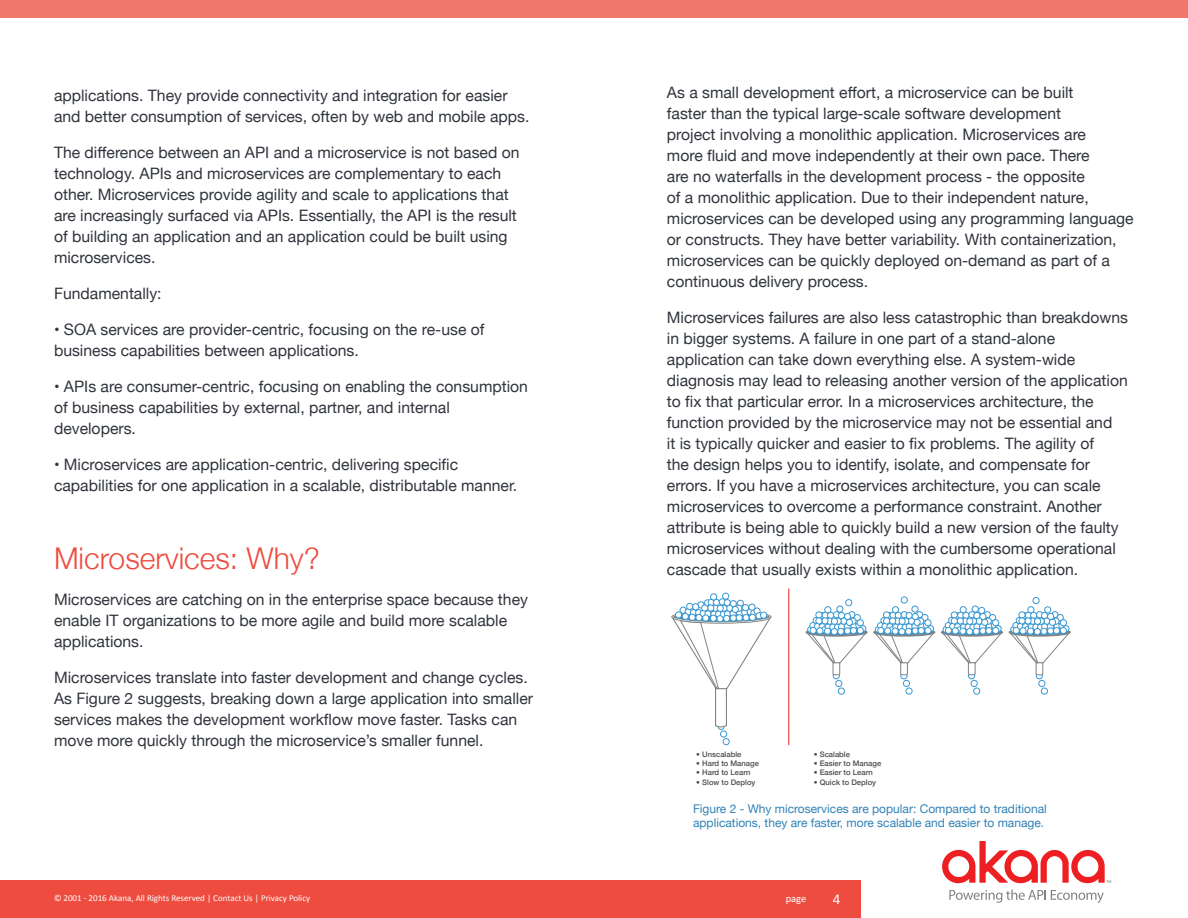
<style>
.page{position:relative;width:1188px;height:918px;background:#fff}
.page>*{position:absolute;margin:0;border:0;box-sizing:border-box;transform-origin:0 0}
.t1{font:300 30px "Helvetica Neue";color:#ed4c3f}
.t2{font:15.75px/21px "Helvetica Neue";color:#30343c}
.t3{font:15px "Calibri";color:#fff}
.Heading_2{font:12px/13.8px "Helvetica Neue";color:#3182b5}
.t4{font:10.5px "Calibri";color:#fff}
.t5{font:9px "Calibri";color:#fff}
.t6{font:500 7.65px "Helvetica Neue";color:#4b4c4d}
</style>
<div class="page">
<div style="left:0;top:880px;width:861px;height:38px;background:#ed4c3f"></div>
<svg style="left:942px;top:841px;width:169px;height:42px"></svg>
<svg style="left:949px;top:889px;width:155px;height:14px"></svg>
<div style="left:0;top:0;width:1188px;height:18px;background:#f1776d"></div>
<svg style="left:671px;top:593px;width:101px;height:152px"></svg>
<div style="left:701px;top:605px;width:7px;height:6px;border:1px solid #3897d2;border-radius:50%"></div>
<hr style="left:789px;top:589px;width:1px;height:156px;background:#ee1f23">
<svg style="left:805px;top:597px;width:130px;height:98px"></svg>
<div style="left:883px;top:618px;width:7px;height:6px;border:1px solid #3897d2;border-radius:50%"></div>
<svg style="left:941px;top:606px;width:62px;height:89px"></svg>
<div style="left:951px;top:618px;width:7px;height:6px;border:1px solid #3897d2;border-radius:50%"></div>
<div style="left:1033px;top:597px;width:6px;height:7px;border:1px solid #3897d2;border-radius:50%"></div>
<svg style="left:1009px;top:598px;width:62px;height:97px"></svg>
<p class="t2" style="left:54px;top:86px;width:477px">applications. They provide connectivity and integration for easier and better consumption of services, often by web and mobile apps.</p>
<p class="t2" style="left:54px;top:143px;width:467px">The difference between an API and a microservice is not based on technology. APIs and microservices are complementary to each other. Microservices provide agility and scale to applications that are increasingly surfaced via APIs. Essentially, the API is the result of building an application and an application could be built using microservices.</p>
<p class="t2" style="left:54px;top:284px;width:109px">Fundamentally:</p>
<p class="t2" style="left:54px;top:320px;width:432px">• SOA services are provider-centric, focusing on the re-use of business capabilities between applications.</p>
<p class="t2" style="left:54px;top:377px;width:476px">• APIs are consumer-centric, focusing on enabling the consumption of business capabilities by external, partner, and internal developers.</p>
<p class="t2" style="left:54px;top:455px;width:465px">• Microservices are application-centric, delivering specific capabilities for one application in a scalable, distributable manner.</p>
<p class="t1" style="left:54px;top:535px;width:267px">Microservices: Why?</p>
<p class="t2" style="left:54px;top:590px;width:476px">Microservices are catching on in the enterprise space because they enable IT organizations to be more agile and build more scalable applications.</p>
<p class="t2" style="left:54px;top:668px;width:481px">Microservices translate into faster development and change cycles.<br>As Figure 2 suggests, breaking down a large application into smaller services makes the development workflow move faster. Tasks can move more quickly through the microservice’s smaller funnel.</p>
<p class="t5" style="left:54px;top:892px;width:258px">© 2001 - 2016 Akana, All Rights Reserved | Contact Us | Privacy Policy</p>
<p class="t2" style="left:667px;top:83px;width:468px">As a small development effort, a microservice can be built<br>faster than the typical large-scale software development<br>project involving a monolithic application. Microservices are<br>more fluid and move independently at their own pace. There<br>are no waterfalls in the development process - the opposite<br>of a monolithic application. Due to their independent nature, microservices can be developed using any programming language or constructs. They have better variability. With containerization, microservices can be quickly deployed on-demand as part of a continuous delivery process.</p>
<p class="t2" style="left:667px;top:308px;width:463px">Microservices failures are also less catastrophic than breakdowns in bigger systems. A failure in one part of a stand-alone application can take down everything else. A system-wide diagnosis may lead to releasing another version of the application to fix that particular error. In a microservices architecture, the function provided by the microservice may not be essential and<br>it is typically quicker and easier to fix problems. The agility of<br>the design helps you to identify, isolate, and compensate for errors. If you have a microservices architecture, you can scale microservices to overcome a performance constraint. Another attribute is being able to quickly build a new version of the faulty microservices without dealing with the cumbersome operational cascade that usually exists within a monolithic application.</p>
<p class="t6" style="left:814px;top:748px;width:38px">• Scalable</p>
<p class="t6" style="left:814px;top:757px;width:69px">• Easier to Manage</p>
<p class="t6" style="left:814px;top:767px;width:61px">• Easier to Learn</p>
<p class="t6" style="left:814px;top:776px;width:64px">• Quick to Deploy</p>
<p class="Heading_2" style="left:693px;top:803px;width:355px">Figure 2 - Why microservices are popular: Compared to traditional applications, they are faster, more scalable and easier to manage.</p>
<p class="t6" style="left:696px;top:748px;width:47px">• Unscalable</p>
<p class="t6" style="left:696px;top:757px;width:64px">• Hard to Manage</p>
<p class="t6" style="left:696px;top:767px;width:56px">• Hard to Learn</p>
<p class="t6" style="left:696px;top:776px;width:61px">• Slow to Deploy</p>
<p class="t4" style="left:786px;top:892px;width:22px">page</p>
<p class="t3" style="left:833px;top:890px;width:9px">4</p>
</div>
